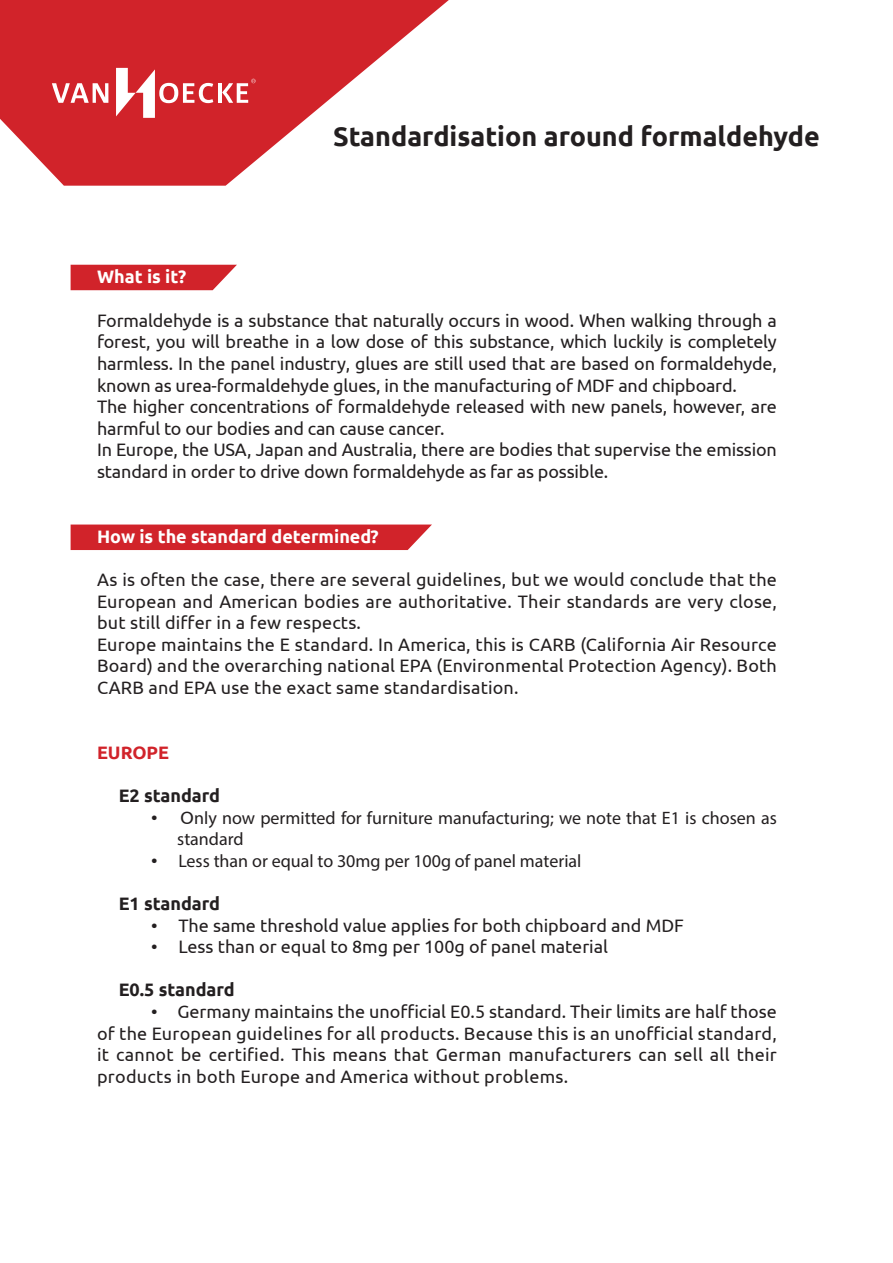
<style>
.page{position:relative;width:893px;height:1263px;background:#fff}
.page>*{position:absolute;margin:0;border:0;box-sizing:border-box;transform-origin:0 0}
.t1{font:700 27px "Ubuntu";color:#231f20}
.t2{font:18px/21.6px "Ubuntu";letter-spacing:-.01em;color:#231f20}
.t3{font:18px/21.6px "Ubuntu";letter-spacing:.01em;color:#231f20}
.t4{font:18px/21.6px "Myriad Pro";color:#231f20}
.t5{font:700 18px "Ubuntu";color:#fff}
.t6{font:700 18px "Ubuntu";color:#231f20}
.t7{font:700 18px "Ubuntu";color:#d1232a}
.s1{font-family:"Ubuntu"}
</style>
<div class="page">
<svg style="left:0;top:0;width:449px;height:186px;fill:#d1232a"></svg>
<hr style="left:218px;top:83px;width:3px;height:20px;background:#fff">
<svg style="left:52px;top:83px;width:56px;height:20px"></svg>
<svg style="left:222px;top:79px;width:34px;height:24px"></svg>
<svg style="left:116px;top:68px;width:97px;height:50px"></svg>
<svg style="left:71px;top:265px;width:166px;height:25px;background:#d43339"></svg>
<svg style="left:71px;top:524px;width:361px;height:26px;background:#d32e35"></svg>
<h1 class="t1" style="left:333px;top:120px;width:488px">Standardisation around formaldehyde</h1>
<p class="t5" style="left:97px;top:266px;width:91px">What is it?</p>
<p class="t2" style="left:97px;top:309px;width:681px">Formaldehyde is a substance that naturally occurs in wood. When walking through a forest, you will breathe in a low dose of this substance, which luckily is completely harmless. In the panel industry, glues are still used that are based on formaldehyde, known as urea-formaldehyde glues, in the manufacturing of MDF and chipboard.<br>The higher concentrations of formaldehyde released with new panels, however, are harmful to our bodies and can cause cancer.<br>In Europe, the USA, Japan and Australia, there are bodies that supervise the emission standard in order to drive down formaldehyde as far as possible.</p>
<p class="t5" style="left:97px;top:525px;width:283px">How is the standard determined?</p>
<p class="t3" style="left:97px;top:568px;width:681px">As is often the case, there are several guidelines, but we would conclude that the European and American bodies are authoritative. Their standards are very close, but still differ in a few respects.<br>Europe maintains the E standard. In America, this is CARB (California Air Resource Board) and the overarching national EPA (Environmental Protection Agency). Both CARB and EPA use the exact same standardisation.</p>
<p class="t7" style="left:97px;top:741px;width:74px">EUROPE</p>
<p class="t6" style="left:119px;top:785px;width:103px">E2 standard</p>
<p class="t4" style="left:177px;top:806px;width:601px;text-indent:-26px"><span class="s1">• O</span>nly now permitted for furniture manufacturing; we note that E1 is chosen as standard</p>
<p class="t4" style="left:151px;top:850px;width:432px"><span class="s1">•</span> Less than or equal to 30mg per 100g of panel material</p>
<p class="t6" style="left:119px;top:893px;width:103px">E1 standard</p>
<p class="t2" style="left:151px;top:914px;width:534px">• The same threshold value applies for both chipboard and MDF</p>
<p class="t2" style="left:151px;top:935px;width:459px">• Less than or equal to 8mg per 100g of panel material</p>
<p class="t6" style="left:119px;top:979px;width:118px">E0.5 standard</p>
<p class="t2" style="left:97px;top:1000px;width:681px;text-align:justify;text-indent:54px">• Germany maintains the unofficial E0.5 standard. Their limits are half those of the European guidelines for all products. Because this is an unofficial standard, it cannot be certified. This means that German manufacturers can sell all their products in both Europe and America without problems.</p>
</div>
